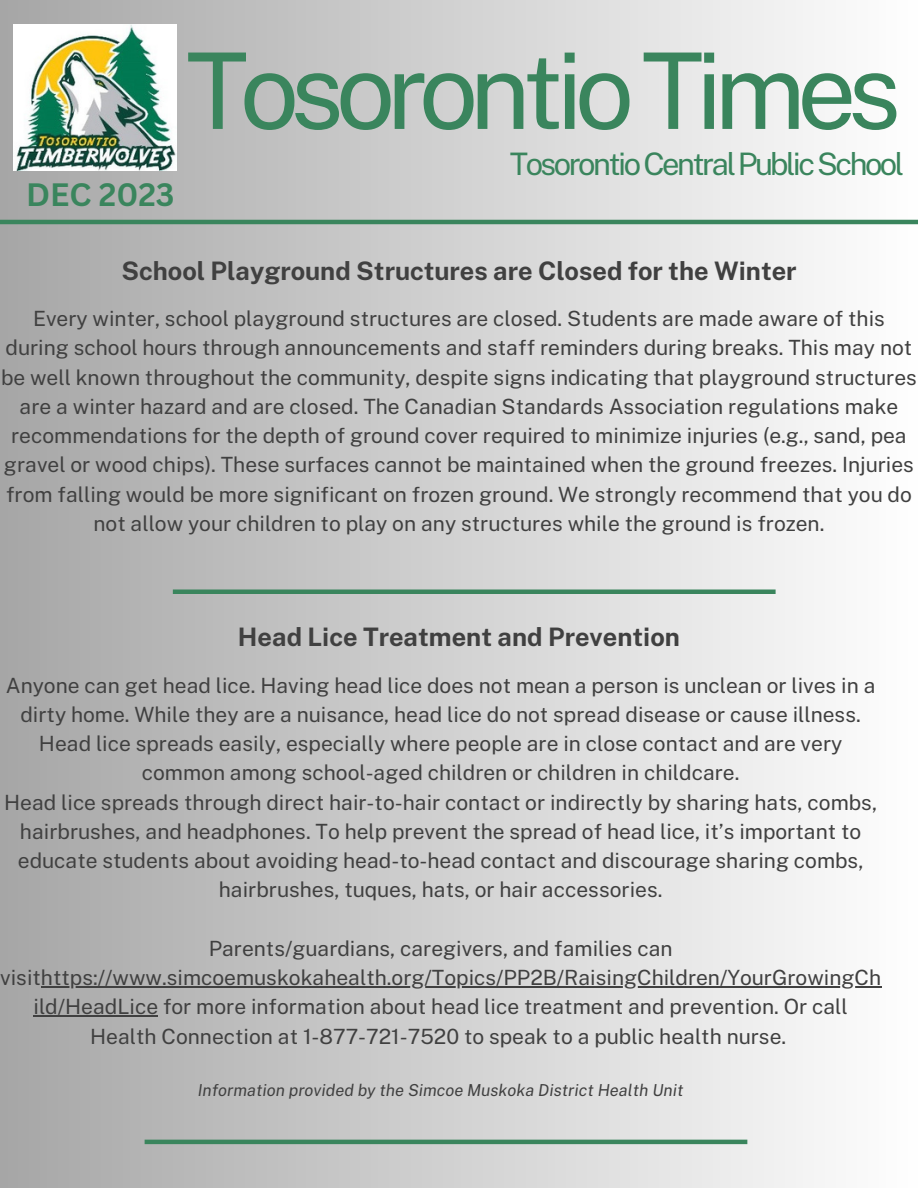
<style>
.page{position:relative;width:918px;height:1188px;background:#fff}
.page>*{position:absolute;margin:0;border:0;box-sizing:border-box;transform-origin:0 0}
.t1{font:105.6px "Public Sans";letter-spacing:-.08em;color:#3a855d}
.t2{font:700 31.5px "Canva Sans";color:#3a855d}
.t3{font:31.05px "Public Sans";letter-spacing:-.08em;color:#3a855d}
.t4{font:700 25.5px "Public Sans";color:#404040}
.t5{font:21px/29.2px "Public Sans";color:#404040;text-align:center}
.t6{font:italic 16.5px "Public Sans";color:#404040}
</style>
<div class="page">
<div style="left:0;top:0;width:918px;height:1188px;background:linear-gradient(to right,#a6a6a6,#fefefe)"></div>
<hr style="left:0;top:220px;width:918px;height:4px;background:#3a855d">
<img style="left:14px;top:25px;width:163px;height:146px">
<hr style="left:145px;top:1140px;width:602px;height:4px;background:#3a855d">
<hr style="left:173px;top:590px;width:603px;height:4px;background:#3a855d">
<hr style="left:41px;top:986px;width:840px;height:1px;background:#404040">
<hr style="left:34px;top:1015px;width:124px;height:2px;background:#404040">
<p class="t2" style="left:26px;top:172px;width:150px">DEC 2023</p>
<p class="t1" style="left:186px;top:29px;width:718px">TosorontioTimes</p>
<p class="t3" style="left:510px;top:146px;width:396px">TosorontioCentralPublicSchool</p>
<p class="t4" style="left:121px;top:256px;width:677px">School Playground Structures are Closed for the Winter</p>
<p class="t5" style="left:1px;top:304px;width:917px">Every winter, school playground structures are closed. Students are made aware of this during school hours through announcements and staff reminders during breaks. This may not be well known throughout the community, despite signs indicating that playground structures are a winter hazard and are closed. The Canadian Standards Association regulations make recommendations for the depth of ground cover required to minimize injuries (e.g., sand, pea gravel or wood chips). These surfaces cannot be maintained when the ground freezes. Injuries from falling would be more significant on frozen ground. We strongly recommend that you do not allow your children to play on any structures while the ground is frozen.</p>
<p class="t4" style="left:238px;top:622px;width:444px">Head Lice Treatment and Prevention</p>
<p class="t5" style="left:6px;top:670px;width:871px">Anyone can get head lice. Having head lice does not mean a person is unclean or lives in a dirty home. While they are a nuisance, head lice do not spread disease or cause illness.<br>Head lice spreads easily, especially where people are in close contact and are very common among school-aged children or children in childcare.</p>
<p class="t5" style="left:4px;top:787px;width:874px">Head lice spreads through direct hair-to-hair contact or indirectly by sharing hats, combs, hairbrushes, and headphones. To help prevent the spread of head lice, it’s important to educate students about avoiding head-to-head contact and discourage sharing combs, hairbrushes, tuques, hats, or hair accessories.</p>
<p class="t5" style="left:0;top:934px;width:882px">Parents/guardians, caregivers, and families can visithttps://www.simcoemuskokahealth.org/Topics/PP2B/RaisingChildren/YourGrowingCh ild/HeadLice for more information about head lice treatment and prevention. Or call Health Connection at 1-877-721-7520 to speak to a public health nurse.</p>
<p class="t6" style="left:198px;top:1081px;width:487px">Information provided by the Simcoe Muskoka District Health Unit</p>
</div>
